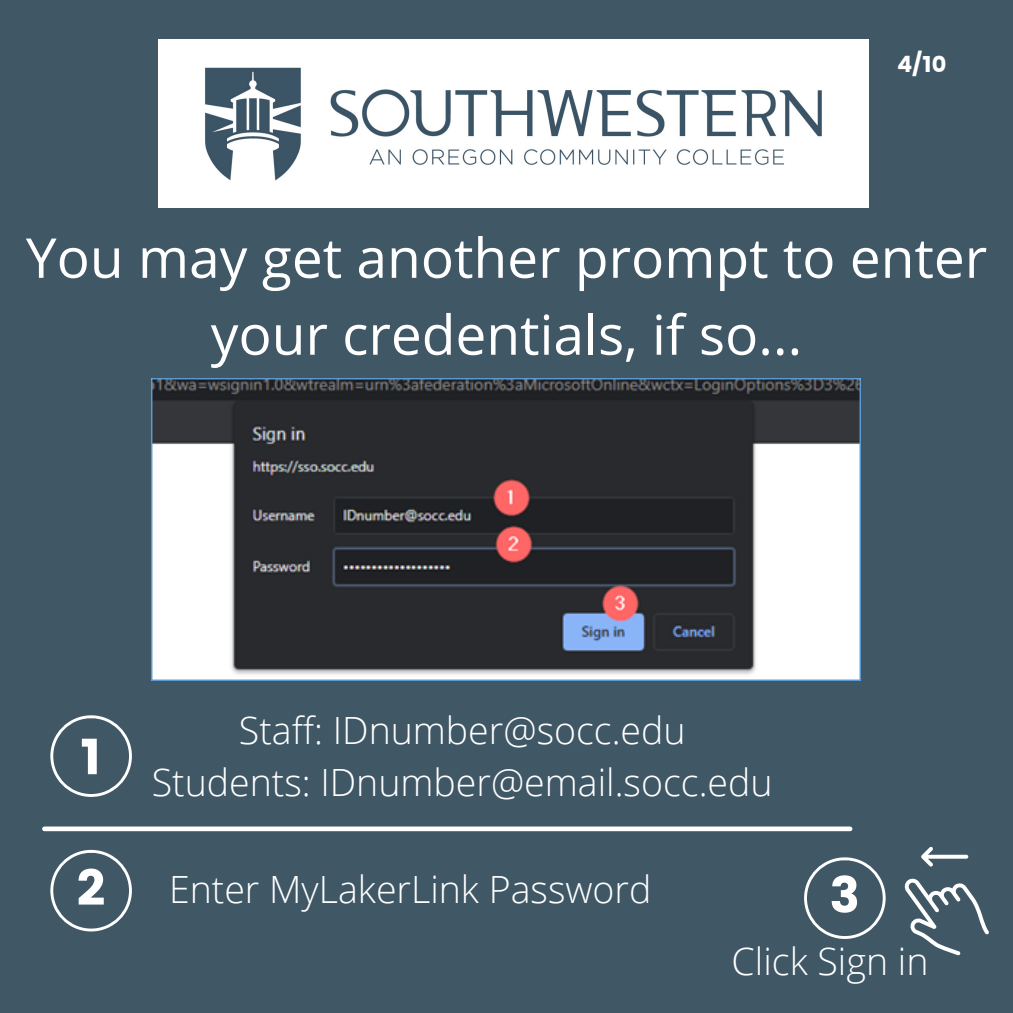
<style>
.page{position:relative;width:1013px;height:1013px;background:#fff}
.page>*{position:absolute;margin:0;border:0;box-sizing:border-box;transform-origin:0 0}
.t1{font:55px/76.9px "Open Sans";color:#fff;text-align:center}
.t2{font:50px "Poppins";color:#fff}
.t3{font:300 37.5px "Open Sans";color:#fff}
.t4{font:22.5px "Poppins";color:#fff}
</style>
<div class="page">
<div style="left:0;top:0;width:1012px;height:1012px;background:#405766"></div>
<svg style="left:904px;top:878px;width:85px;height:77px"></svg>
<svg style="left:921px;top:847px;width:47px;height:19px"></svg>
<img style="left:159px;top:39px;width:709px;height:168px">
<svg style="left:50px;top:715px;width:82px;height:82px"></svg>
<svg style="left:50px;top:849px;width:82px;height:82px"></svg>
<svg style="left:804px;top:857px;width:81px;height:82px"></svg>
<img style="left:152px;top:379px;width:708px;height:301px">
<div style="left:44px;top:826px;width:806px;height:5px;background:#fff"></div>
<p class="t4" style="left:897px;top:51px;width:51px">4/10</p>
<p class="t1" style="left:26px;top:218px;width:962px">You may get another prompt to enter your credentials, if so...</p>
<p class="t2" style="left:80px;top:727px;width:23px">1</p>
<p class="t2" style="left:77px;top:858px;width:30px">2</p>
<p class="t3" style="left:239px;top:703px;width:448px">Staff: IDnumber@socc.edu</p>
<p class="t3" style="left:152px;top:756px;width:622px">Students: IDnumber@email.socc.edu</p>
<p class="t3" style="left:169px;top:863px;width:484px">Enter MyLakerLink Password</p>
<p class="t2" style="left:829px;top:866px;width:32px">3</p>
<p class="t3" style="left:731px;top:935px;width:198px">Click Sign in</p>
</div>
